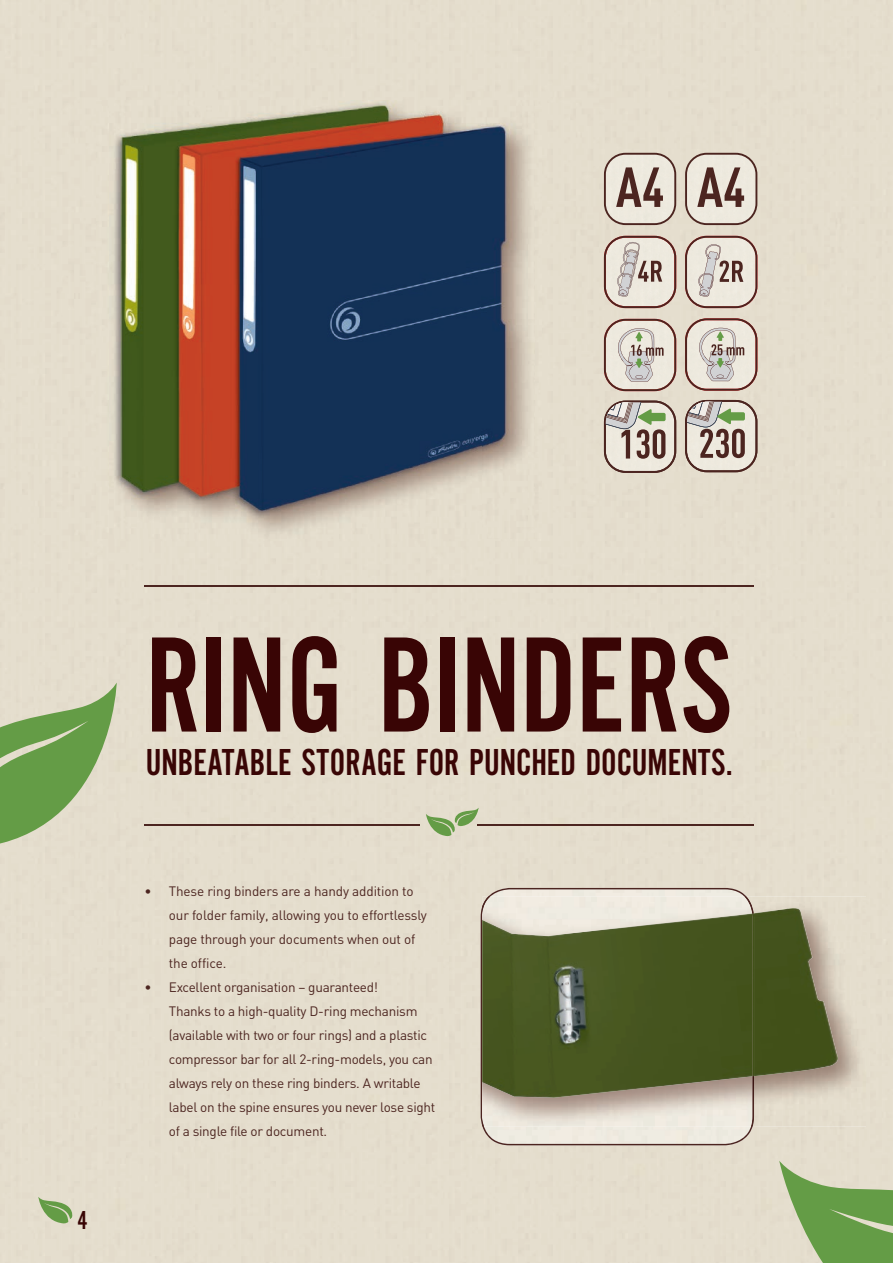
<style>
.page{position:relative;width:893px;height:1263px;background:#e5dece}
.page>*{position:absolute;margin:0;border:0;box-sizing:border-box;transform-origin:0 0}
.t1{font:141px "Alternate Gothic EF No Two";color:#390505}
.t2{font:39px "Alternate Gothic EF No Two";color:#390505}
.t3{font:27px "Alternate Gothic EF No Two";color:#390505}
.t4{font:13.5px/24px "DIN";letter-spacing:-.02em;color:#4c2520}
</style>
<div class="page">
<hr style="left:144px;top:825px;width:276px;height:1px;background:#4c2520">
<hr style="left:478px;top:825px;width:276px;height:1px;background:#4c2520">
<svg style="left:426px;top:808px;width:53px;height:28px"></svg>
<img style="left:97px;top:101px;width:444px;height:437px">
<svg style="left:0;top:682px;width:117px;height:164px;background:#a0ba85"></svg>
<svg style="left:38px;top:1197px;width:35px;height:26px"></svg>
<svg style="left:779px;top:1161px;width:114px;height:102px;background:#98b67d"></svg>
<svg style="left:604px;top:153px;width:72px;height:72px;background:#c4b7ad"></svg>
<svg style="left:685px;top:153px;width:72px;height:72px;background:#c5b8ae"></svg>
<svg style="left:604px;top:319px;width:72px;height:72px;background:#d0c6bc"></svg>
<svg style="left:604px;top:236px;width:72px;height:72px;background:#d0c4bb"></svg>
<svg style="left:685px;top:236px;width:72px;height:72px;background:#d1c5bc"></svg>
<svg style="left:685px;top:318px;width:72px;height:73px;background:#d0c5bb"></svg>
<svg style="left:685px;top:400px;width:72px;height:72px;background:#bbb2a6"></svg>
<svg style="left:604px;top:401px;width:72px;height:72px;background:#bdb4a8"></svg>
<hr style="left:144px;top:585px;width:610px;height:2px;background:#4c2520">
<svg style="left:481px;top:888px;width:273px;height:257px;background:#dad1c8"></svg>
<img style="left:754px;top:897px;width:112px;height:230px">
<img style="left:482px;top:897px;width:272px;height:230px">
<img style="left:754px;top:908px;width:84px;height:168px">
<img style="left:482px;top:913px;width:272px;height:185px">
<img style="left:752px;top:913px;width:2px;height:163px">
<h3 class="t3" style="left:77px;top:1206px;width:12px">4</h3>
<h1 class="t1" style="left:146px;top:612px;width:588px">RING BINDERS</h1>
<h2 class="t2" style="left:146px;top:742px;width:589px">UNBEATABLE STORAGE FOR PUNCHED DOCUMENTS.</h2>
<p class="t4" style="left:169px;top:878px;width:260px;text-indent:-24px">• These ring binders are a handy addition to our folder family, allowing you to effortlessly page through your documents when out of the office.</p>
<p class="t4" style="left:169px;top:974px;width:268px;text-indent:-24px">• Excellent organisation – guaranteed!<br>Thanks to a high-quality D-ring mechanism (available with two or four rings) and a plastic compressor bar for all 2-ring-models, you can always rely on these ring binders. A writable label on the spine ensures you never lose sight of a single file or document.</p>
</div>
